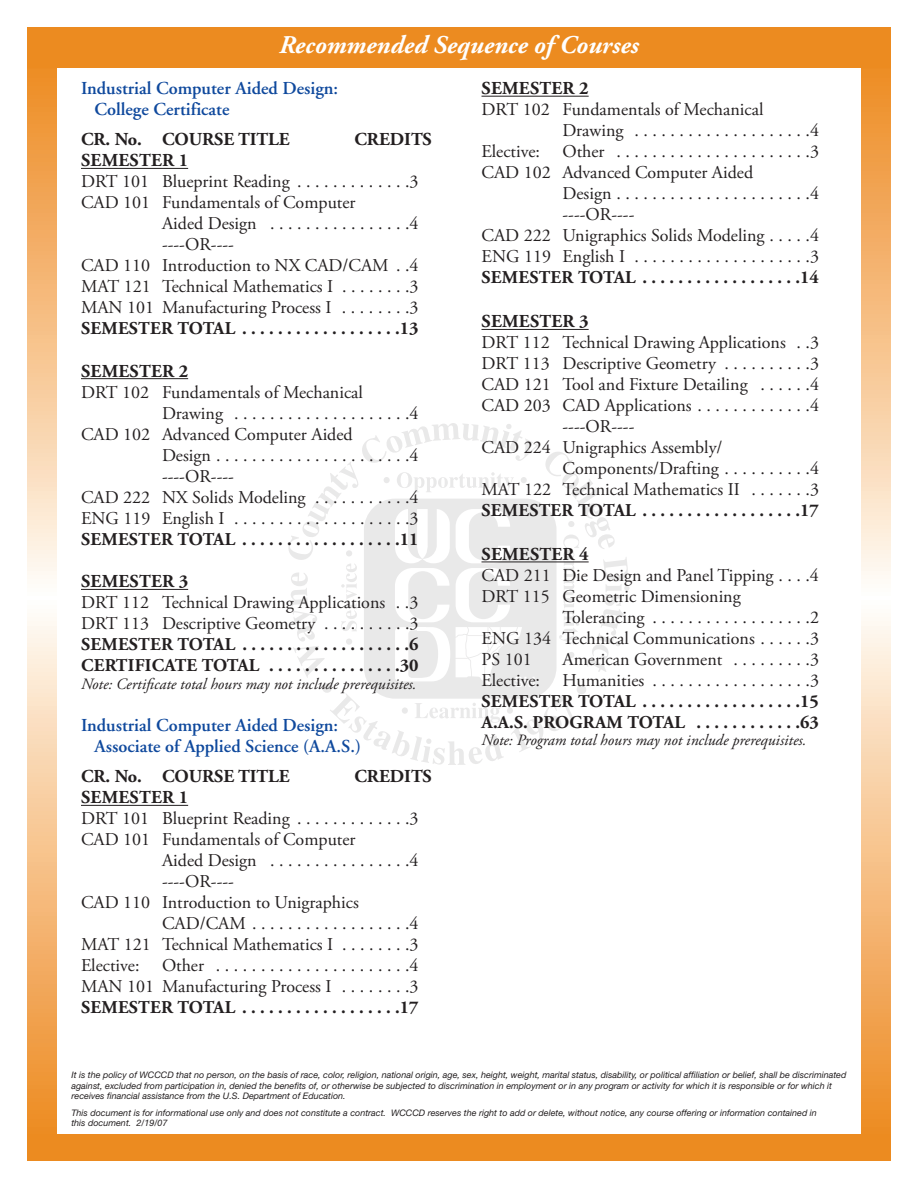
<style>
.page{position:relative;width:918px;height:1188px;background:#fff}
.page>*{position:absolute;margin:0;border:0;box-sizing:border-box;transform-origin:0 0}
.t1{font:italic 700 25.5px "Adobe Garamond Pro";color:#fff}
.t2{font:600 18.15px/21.3px "Adobe Garamond";color:#0f499d}
.t3{font:700 18.15px "Adobe Garamond Pro";letter-spacing:.015em;color:#231f20}
.t4{font:18px/21px "Adobe Garamond Pro";color:#231f20}
.t5{font:700 18px/21px "Adobe Garamond Pro";letter-spacing:.015em;color:#231f20}
.t6{font:italic 15.75px "Adobe Garamond Pro";color:#231f20}
.t7{font:italic 9px/10.5px "Helvetica Neue";color:#231f20}
</style>
<div class="page">
<svg style="left:288px;top:423px;width:342px;height:342px"></svg>
<svg style="left:27px;top:68px;width:29px;height:1066px;background:#f6c28a"></svg>
<svg style="left:862px;top:68px;width:29px;height:1066px;background:#f6c28a"></svg>
<hr style="left:81px;top:168px;width:107px;height:1px;background:#231f20">
<hr style="left:81px;top:378px;width:107px;height:1px;background:#231f20">
<hr style="left:81px;top:589px;width:107px;height:1px;background:#231f20">
<hr style="left:81px;top:805px;width:107px;height:1px;background:#231f20">
<hr style="left:482px;top:96px;width:107px;height:1px;background:#231f20">
<hr style="left:482px;top:329px;width:107px;height:1px;background:#231f20">
<hr style="left:482px;top:561px;width:107px;height:1px;background:#231f20">
<div style="left:27px;top:27px;width:864px;height:41px;background:#ec8b20"></div>
<div style="left:27px;top:1134px;width:864px;height:27px;background:#ec8b20"></div>
<h1 class="t1" style="left:279px;top:29px;width:361px">Recommended Sequence of Courses</h1>
<p class="t2" style="left:94px;top:79px;width:245px;text-indent:-13px">Industrial Computer Aided Design:<br>College Certificate</p>
<p class="t3" style="left:81px;top:128px;width:210px">CR. No. COURSE TITLE</p>
<p class="t3" style="left:354px;top:128px;width:79px">CREDITS</p>
<p class="t3" style="left:81px;top:150px;width:109px">SEMESTER 1</p>
<p class="t4" style="left:81px;top:173px;width:339px">DRT 101 Blueprint Reading . . . . . . . . . . . . .3</p>
<p class="t4" style="left:81px;top:194px;width:276px">CAD 101 Fundamentals of Computer</p>
<p class="t4" style="left:162px;top:215px;width:258px">Aided Design . . . . . . . . . . . . . . . .4</p>
<p class="t4" style="left:162px;top:236px;width:73px">----OR----</p>
<p class="t4" style="left:81px;top:257px;width:339px">CAD 110 Introduction to NX CAD/CAM . .4</p>
<p class="t4" style="left:81px;top:278px;width:339px">MAT 121 Technical Mathematics I . . . . . . . .3</p>
<p class="t4" style="left:81px;top:299px;width:339px">MAN 101 Manufacturing Process I . . . . . . . .3</p>
<p class="t5" style="left:81px;top:318px;width:339px">SEMESTER TOTAL . . . . . . . . . . . . . . . . . .13</p>
<p class="t3" style="left:81px;top:360px;width:109px">SEMESTER 2</p>
<p class="t4" style="left:81px;top:383px;width:283px">DRT 102 Fundamentals of Mechanical</p>
<p class="t4" style="left:162px;top:404px;width:258px">Drawing . . . . . . . . . . . . . . . . . . . .4</p>
<p class="t4" style="left:81px;top:425px;width:273px">CAD 102 Advanced Computer Aided</p>
<p class="t4" style="left:162px;top:446px;width:258px">Design . . . . . . . . . . . . . . . . . . . . . .4</p>
<p class="t4" style="left:162px;top:467px;width:73px">----OR----</p>
<p class="t4" style="left:81px;top:488px;width:339px">CAD 222 NX Solids Modeling . . . . . . . . . . .4</p>
<p class="t4" style="left:81px;top:509px;width:339px">ENG 119 English I . . . . . . . . . . . . . . . . . . . .3</p>
<p class="t5" style="left:81px;top:528px;width:339px">SEMESTER TOTAL . . . . . . . . . . . . . . . . . .11</p>
<p class="t3" style="left:81px;top:571px;width:109px">SEMESTER 3</p>
<p class="t4" style="left:81px;top:594px;width:339px">DRT 112 Technical Drawing Applications . .3<br>DRT 113 Descriptive Geometry . . . . . . . . . .3</p>
<p class="t5" style="left:81px;top:634px;width:339px">SEMESTER TOTAL . . . . . . . . . . . . . . . . . . .6<br>CERTIFICATE TOTAL . . . . . . . . . . . . . . .30</p>
<p class="t6" style="left:81px;top:677px;width:337px">Note: Certificate total hours may not include prerequisites.</p>
<p class="t2" style="left:94px;top:716px;width:268px;text-indent:-13px">Industrial Computer Aided Design:<br>Associate of Applied Science (A.A.S.)</p>
<p class="t3" style="left:81px;top:765px;width:210px">CR. No. COURSE TITLE</p>
<p class="t3" style="left:354px;top:765px;width:79px">CREDITS</p>
<p class="t3" style="left:81px;top:787px;width:109px">SEMESTER 1</p>
<p class="t4" style="left:81px;top:810px;width:339px">DRT 101 Blueprint Reading . . . . . . . . . . . . .3</p>
<p class="t4" style="left:81px;top:831px;width:276px">CAD 101 Fundamentals of Computer</p>
<p class="t4" style="left:162px;top:852px;width:258px">Aided Design . . . . . . . . . . . . . . . .4</p>
<p class="t4" style="left:162px;top:873px;width:73px">----OR----</p>
<p class="t4" style="left:81px;top:894px;width:279px">CAD 110 Introduction to Unigraphics</p>
<p class="t4" style="left:162px;top:915px;width:258px">CAD/CAM . . . . . . . . . . . . . . . . . .4</p>
<p class="t4" style="left:81px;top:936px;width:339px">MAT 121 Technical Mathematics I . . . . . . . .3</p>
<p class="t4" style="left:81px;top:957px;width:339px">Elective: Other . . . . . . . . . . . . . . . . . . . . . .4</p>
<p class="t4" style="left:81px;top:978px;width:339px">MAN 101 Manufacturing Process I . . . . . . . .3</p>
<p class="t5" style="left:81px;top:997px;width:339px">SEMESTER TOTAL . . . . . . . . . . . . . . . . . .17</p>
<p class="t3" style="left:482px;top:77px;width:109px">SEMESTER 2</p>
<p class="t4" style="left:482px;top:101px;width:283px">DRT 102 Fundamentals of Mechanical</p>
<p class="t4" style="left:562px;top:122px;width:258px">Drawing . . . . . . . . . . . . . . . . . . . .4</p>
<p class="t4" style="left:482px;top:143px;width:339px">Elective: Other . . . . . . . . . . . . . . . . . . . . . .3</p>
<p class="t4" style="left:482px;top:164px;width:273px">CAD 102 Advanced Computer Aided</p>
<p class="t4" style="left:562px;top:185px;width:258px">Design . . . . . . . . . . . . . . . . . . . . . .4</p>
<p class="t4" style="left:562px;top:206px;width:73px">----OR----</p>
<p class="t4" style="left:482px;top:227px;width:339px">CAD 222 Unigraphics Solids Modeling . . . . .4</p>
<p class="t4" style="left:482px;top:248px;width:339px">ENG 119 English I . . . . . . . . . . . . . . . . . . . .3</p>
<p class="t5" style="left:482px;top:267px;width:339px">SEMESTER TOTAL . . . . . . . . . . . . . . . . . .14</p>
<p class="t3" style="left:482px;top:311px;width:109px">SEMESTER 3</p>
<p class="t4" style="left:482px;top:334px;width:339px">DRT 112 Technical Drawing Applications . .3</p>
<p class="t4" style="left:482px;top:355px;width:339px">DRT 113 Descriptive Geometry . . . . . . . . . .3</p>
<p class="t4" style="left:482px;top:376px;width:339px">CAD 121 Tool and Fixture Detailing . . . . . .4</p>
<p class="t4" style="left:482px;top:397px;width:339px">CAD 203 CAD Applications . . . . . . . . . . . . .4</p>
<p class="t4" style="left:562px;top:418px;width:73px">----OR----</p>
<p class="t4" style="left:482px;top:439px;width:243px">CAD 224 Unigraphics Assembly/</p>
<p class="t4" style="left:562px;top:460px;width:258px">Components/Drafting . . . . . . . . . .4</p>
<p class="t4" style="left:482px;top:481px;width:339px">MAT 122 Technical Mathematics II . . . . . . .3</p>
<p class="t5" style="left:482px;top:500px;width:339px">SEMESTER TOTAL . . . . . . . . . . . . . . . . . .17</p>
<p class="t3" style="left:482px;top:543px;width:109px">SEMESTER 4</p>
<p class="t4" style="left:482px;top:566px;width:339px">CAD 211 Die Design and Panel Tipping . . . .4</p>
<p class="t4" style="left:482px;top:587px;width:261px">DRT 115 Geometric Dimensioning</p>
<p class="t4" style="left:562px;top:608px;width:258px">Tolerancing . . . . . . . . . . . . . . . . . .2</p>
<p class="t4" style="left:482px;top:629px;width:339px">ENG 134 Technical Communications . . . . . .3</p>
<p class="t4" style="left:482px;top:650px;width:52px">PS 101</p>
<p class="t4" style="left:482px;top:650px;width:339px;text-align:right">American Government . . . . . . . . .3<br>Elective: Humanities . . . . . . . . . . . . . . . . . .3</p>
<p class="t5" style="left:482px;top:690px;width:339px">SEMESTER TOTAL . . . . . . . . . . . . . . . . . .15<br>A.A.S. PROGRAM TOTAL . . . . . . . . . . . .63</p>
<p class="t6" style="left:482px;top:734px;width:327px">Note: Program total hours may not include prerequisites.</p>
<p class="t7" style="left:71px;top:1071px;width:776px">It is the policy of WCCCD that no person, on the basis of race, color, religion, national origin, age, sex, height, weight, marital status, disability, or political affiliation or belief, shall be discriminated against, excluded from participation in, denied the benefits of, or otherwise be subjected to discrimination in employment or in any program or activity for which it is responsible or for which it receives financial assistance from the U.S. Department of Education.</p>
<p class="t7" style="left:71px;top:1108px;width:747px">This document is for informational use only and does not constitute a contract. WCCCD reserves the right to add or delete, without notice, any course offering or information contained in this document. 2/19/07</p>
</div>
